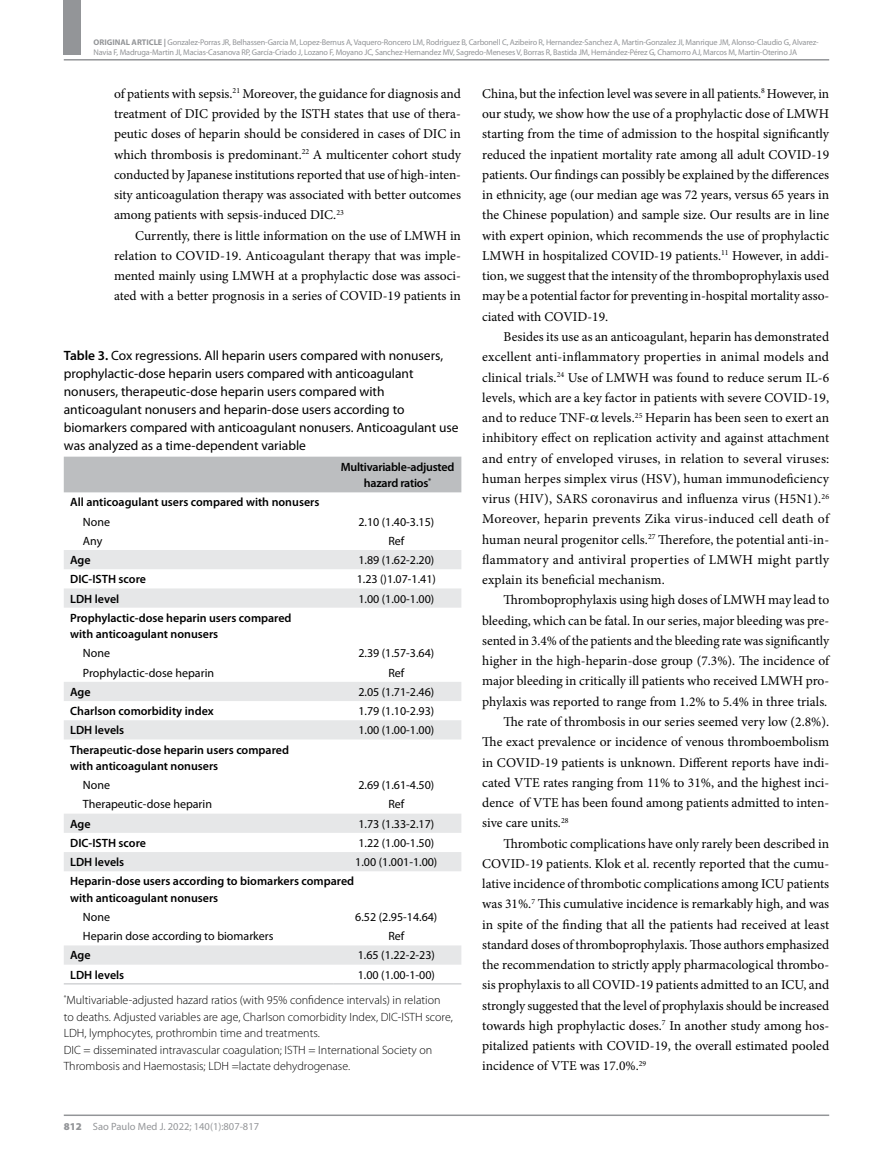
<style>
.page{position:relative;width:893px;height:1170px;background:#fff}
.page>*{position:absolute;margin:0;border:0;box-sizing:border-box;transform-origin:0 0}
.t1{font:13.5px/20.2px "Minion Pro";color:#000;text-align:justify}
.t2{font:13.5px/18px "Myriad Pro";color:#000}
.t3{font:12px "Myriad Pro";color:#000}
.t4{font:600 12px/16.5px "Myriad Pro";color:#000}
.t5{font:300 12px/16.5px "Myriad Pro";color:#000}
.t6{font:600 12px/16.5px "Myriad Pro";letter-spacing:-.02em;color:#000;text-align:center}
.t7{font:10.5px "Myriad Pro";color:#939598}
.t8{font:8.25px/9.9px "Myriad Pro";letter-spacing:-.02em;color:#939598}
.s1{font-weight:700}
.s2{font-weight:600}
.s3{font-weight:400}
.s4{font-weight:900}
</style>
<div class="page">
<div style="left:64px;top:0;width:17px;height:55px;background:#939598"></div>
<hr style="left:64px;top:59px;width:765px;height:2px;background:#939598">
<hr style="left:64px;top:1114px;width:765px;height:1px;background:#939598">
<div style="left:64px;top:456px;width:397px;height:36px;background:#bcbec0"></div>
<svg style="left:64px;top:550px;width:397px;height:414px"></svg>
<hr style="left:64px;top:983px;width:270px;height:1px;background:#bcbec0">
<hr style="left:334px;top:983px;width:127px;height:1px;background:#bcbec0">
<p class="t8" style="left:94px;top:37px;width:727px"><span class="s1">ORIGINAL ARTICLE |</span> Gonzalez-Porras JR, Belhassen-Garcia M, Lopez-Bernus A, Vaquero-Roncero LM, Rodriguez B, Carbonell C, Azibeiro R, Hernandez-Sanchez A, Martin-Gonzalez JI, Manrique JM, Alonso-Claudio G, Alvarez-<br>Navia F, Madruga-Martin JI, Macias-Casanova RP, García-Criado J, Lozano F, Moyano JC, Sanchez-Hernandez MV, Sagredo-Meneses V, Borras R, Bastida JM, Hernández-Pérez G, Chamorro AJ, Marcos M, Martin-Oterino JA</p>
<p class="t1" style="left:114px;top:83px;width:348px">of patients with sepsis.<sup>21</sup> Moreover, the guidance for diagnosis and treatment of DIC provided by the ISTH states that use of thera&shy;peutic doses of heparin should be considered in cases of DIC in which thrombosis is predominant.<sup>22</sup> A multicenter cohort study conducted by Japanese institutions reported that use of high-inten&shy;sity anticoagulation therapy was associated with better outcomes among patients with sepsis-induced DIC.<sup>23</sup></p>
<p class="t1" style="left:114px;top:225px;width:348px;text-indent:21px">Currently, there is little information on the use of LMWH in relation to COVID-19. Anticoagulant therapy that was imple&shy;mented mainly using LMWH at a prophylactic dose was associ&shy;ated with a better prognosis in a series of COVID-19 patients in</p>
<p class="t2" style="left:64px;top:346px;width:396px"><span class="s2">Table 3.</span> Cox regressions. All heparin users compared with nonusers, prophylactic-dose heparin users compared with anticoagulant nonusers, therapeutic-dose heparin users compared with anticoagulant nonusers and heparin-dose users according to biomarkers compared with anticoagulant nonusers. Anticoagulant use was analyzed as a time-dependent variable</p>
<p class="t6" style="left:341px;top:458px;width:115px">Multivariable-adjusted hazard ratios<sup>*</sup></p>
<p class="t4" style="left:70px;top:494px;width:251px">All anticoagulant users compared with nonusers</p>
<p class="t3" style="left:83px;top:514px;width:29px">None</p>
<p class="t3" style="left:358px;top:514px;width:77px">2.10 (1.40-3.15)</p>
<p class="t3" style="left:83px;top:533px;width:21px">Any</p>
<p class="t3" style="left:388px;top:533px;width:18px">Ref</p>
<p class="t4" style="left:70px;top:551px;width:22px">Age</p>
<p class="t3" style="left:358px;top:552px;width:77px">1.89 (1.62-2.20)</p>
<p class="t4" style="left:70px;top:570px;width:77px">DIC-ISTH score</p>
<p class="t3" style="left:357px;top:572px;width:81px">1.23 ()1.07-1.41)</p>
<p class="t4" style="left:70px;top:590px;width:51px">LDH level</p>
<p class="t3" style="left:358px;top:591px;width:77px">1.00 (1.00-1.00)</p>
<p class="t4" style="left:70px;top:609px;width:223px">Prophylactic-dose heparin users compared with anticoagulant nonusers</p>
<p class="t3" style="left:83px;top:646px;width:29px">None</p>
<p class="t3" style="left:358px;top:646px;width:77px">2.39 (1.57-3.64)</p>
<p class="t3" style="left:83px;top:665px;width:133px">Prophylactic-dose heparin</p>
<p class="t3" style="left:388px;top:665px;width:18px">Ref</p>
<p class="t4" style="left:70px;top:683px;width:22px">Age</p>
<p class="t3" style="left:358px;top:684px;width:77px">2.05 (1.71-2.46)</p>
<p class="t4" style="left:70px;top:702px;width:145px">Charlson comorbidity index</p>
<p class="t3" style="left:358px;top:703px;width:77px">1.79 (1.10-2.93)</p>
<p class="t4" style="left:70px;top:721px;width:56px">LDH levels</p>
<p class="t3" style="left:358px;top:722px;width:77px">1.00 (1.00-1.00)</p>
<p class="t4" style="left:70px;top:741px;width:220px">Therap<span class="s3">e</span>utic-dose heparin users compared with anticoagulant nonusers</p>
<p class="t3" style="left:83px;top:777px;width:29px">None</p>
<p class="t3" style="left:358px;top:777px;width:77px">2.69 (1.61-4.50)</p>
<p class="t3" style="left:83px;top:797px;width:131px">Therapeutic-dose heparin</p>
<p class="t3" style="left:388px;top:797px;width:18px">Ref</p>
<p class="t4" style="left:70px;top:815px;width:22px">Age</p>
<p class="t3" style="left:358px;top:816px;width:77px">1.73 (1.33-2.17)</p>
<p class="t4" style="left:70px;top:834px;width:77px">DIC-ISTH score</p>
<p class="t3" style="left:358px;top:835px;width:77px">1.22 (1.00-1.50)</p>
<p class="t4" style="left:70px;top:853px;width:56px">LDH levels</p>
<p class="t3" style="left:355px;top:854px;width:84px">1.00 (1.001-1.00)</p>
<p class="t4" style="left:70px;top:872px;width:286px">Heparin-dose users according to biomarkers compared with anticoagulant nonusers</p>
<p class="t3" style="left:83px;top:909px;width:29px">None</p>
<p class="t3" style="left:355px;top:909px;width:84px">6.52 (2.95-14.64)</p>
<p class="t3" style="left:83px;top:928px;width:192px">Heparin dose according to biomarkers</p>
<p class="t3" style="left:388px;top:928px;width:18px">Ref</p>
<p class="t4" style="left:70px;top:946px;width:22px">Age</p>
<p class="t3" style="left:358px;top:947px;width:79px">1.65 (1.22-2-23)</p>
<p class="t4" style="left:70px;top:966px;width:56px">LDH levels</p>
<p class="t3" style="left:358px;top:967px;width:79px">1.00 (1.00-1-00)</p>
<p class="t5" style="left:64px;top:991px;width:390px"><sup>*</sup>Multivariable-adjusted hazard ratios (with 95% confidence intervals) in relation to deaths. Adjusted variables are age, Charlson comorbidity Index, DIC-ISTH score, LDH, lymphocytes, prothrombin time and treatments.<br>DIC = disseminated intravascular coagulation; ISTH = International Society on Thrombosis and Haemostasis; LDH =lactate dehydrogenase.</p>
<p class="t7" style="left:64px;top:1119px;width:197px"><span class="s4">812</span> Sao Paulo Med J. 2022; 140(1):807-817</p>
<p class="t1" style="left:482px;top:83px;width:348px">China, but the infection level was severe in all patients.<sup>8</sup> However, in our study, we show how the use of a prophylactic dose of LMWH starting from the time of admission to the hospital significantly reduced the inpatient mortality rate among all adult COVID-19 patients. Our findings can possibly be explained by the differences in ethnicity, age (our median age was 72 years, versus 65 years in the Chinese population) and sample size. Our results are in line with expert opinion, which recommends the use of prophylactic LMWH in hospitalized COVID-19 patients.<sup>11</sup> However, in addi&shy;tion, we suggest that the intensity of the thromboprophylaxis used may be a potential factor for preventing in-hospital mortality asso&shy;ciated with COVID-19.</p>
<p class="t1" style="left:482px;top:326px;width:349px;text-indent:21px">Besides its use as an anticoagulant, heparin has demonstrated excellent anti-inflammatory properties in animal models and clinical trials.<sup>24</sup> Use of LMWH was found to reduce serum IL-6 levels, which are a key factor in patients with severe COVID-19, and to reduce TNF- levels.<sup>25</sup> Heparin has been seen to exert an inhibitory effect on replication activity and against attachment and entry of enveloped viruses, in relation to several viruses: human herpes simplex virus (HSV), human immunodeficiency virus (HIV), SARS coronavirus and influenza virus (H5N1).<sup>26<br></sup>Moreover, heparin prevents Zika virus-induced cell death of human neural progenitor cells.<sup>27</sup> Therefore, the potential anti-in&shy;flammatory and antiviral properties of LMWH might partly explain its beneficial mechanism.</p>
<p class="t1" style="left:503px;top:590px;width:327px">Thromboprophylaxis using high doses of LMWH may lead to</p>
<p class="t1" style="left:482px;top:610px;width:348px">bleeding, which can be fatal. In our series, major bleeding was pre-</p>
<p class="t1" style="left:482px;top:630px;width:348px">sented in 3.4% of the patients and the bleeding rate was significantly</p>
<p class="t1" style="left:482px;top:650px;width:348px">higher in the high-heparin-dose group (7.3%). The incidence of</p>
<p class="t1" style="left:482px;top:671px;width:348px">major bleeding in critically ill patients who received LMWH pro-</p>
<p class="t1" style="left:482px;top:691px;width:347px">phylaxis was reported to range from 1.2% to 5.4% in three trials.</p>
<p class="t1" style="left:503px;top:711px;width:327px">The rate of thrombosis in our series seemed very low (2.8%).</p>
<p class="t1" style="left:482px;top:731px;width:348px">The exact prevalence or incidence of venous thromboembolism</p>
<p class="t1" style="left:482px;top:752px;width:348px">in COVID-19 patients is unknown. Different reports have indi-</p>
<p class="t1" style="left:482px;top:772px;width:348px">cated VTE rates ranging from 11% to 31%, and the highest inci-</p>
<p class="t1" style="left:482px;top:792px;width:348px">dence of VTE has been found among patients admitted to inten-</p>
<p class="t1" style="left:482px;top:812px;width:88px">sive care units.<sup>28</sup></p>
<p class="t1" style="left:503px;top:833px;width:327px">Thrombotic complications have only rarely been described in</p>
<p class="t1" style="left:482px;top:853px;width:348px">COVID-19 patients. Klok et al. recently reported that the cumu-</p>
<p class="t1" style="left:482px;top:873px;width:348px">lative incidence of thrombotic complications among ICU patients</p>
<p class="t1" style="left:482px;top:893px;width:348px">was 31%.<sup>7</sup> This cumulative incidence is remarkably high, and was</p>
<p class="t1" style="left:482px;top:914px;width:348px">in spite of the finding that all the patients had received at least</p>
<p class="t1" style="left:482px;top:934px;width:348px">standard doses of thromboprophylaxis. Those authors emphasized</p>
<p class="t1" style="left:482px;top:954px;width:348px">the recommendation to strictly apply pharmacological thrombo-</p>
<p class="t1" style="left:482px;top:974px;width:348px">sis prophylaxis to all COVID-19 patients admitted to an ICU, and</p>
<p class="t1" style="left:482px;top:995px;width:349px">strongly suggested that the level of prophylaxis should be increased</p>
<p class="t1" style="left:482px;top:1015px;width:348px">towards high prophylactic doses.<sup>7</sup> In another study among hos-</p>
<p class="t1" style="left:482px;top:1035px;width:348px">pitalized patients with COVID-19, the overall estimated pooled</p>
<p class="t1" style="left:482px;top:1055px;width:166px">incidence of VTE was 17.0%.<sup>29</sup></p>
</div>
